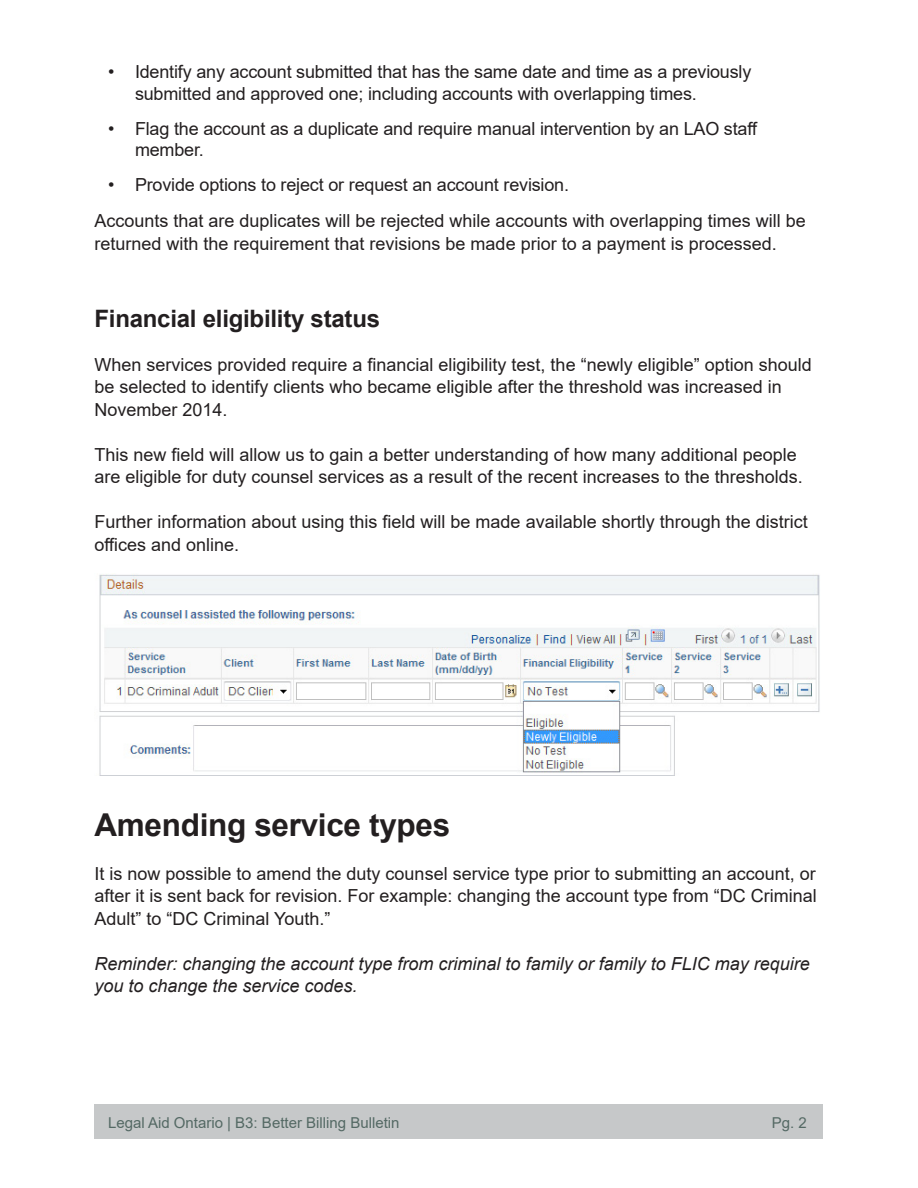
<style>
.page{position:relative;width:918px;height:1188px;background:#fff}
.page>*{position:absolute;margin:0;border:0;box-sizing:border-box;transform-origin:0 0}
.Heading_2{font:700 31.5px "Arial";letter-spacing:-.01em;color:#231f20}
.Heading_3{font:700 24px "Arial";letter-spacing:-.01em;color:#231f20}
.t1{font:18px/22.5px "Arial";color:#231f20}
.t2{font:italic 18px/22.5px "Arial";color:#231f20}
.t3{font:15px "Arial";color:#546964}
</style>
<div class="page">
<div style="left:94px;top:1104px;width:730px;height:34px;background:#c6c8c9"></div>
<img style="left:99px;top:574px;width:721px;height:202px">
<p class="t1" style="left:135px;top:61px;width:618px;line-height:21.6px;text-indent:-27px">• Identify any account submitted that has the same date and time as a previously submitted and approved one; including accounts with overlapping times.</p>
<p class="t1" style="left:135px;top:117px;width:624px;line-height:21.6px;text-indent:-27px">• Flag the account as a duplicate and require manual intervention by an LAO staff member.</p>
<p class="t1" style="left:108px;top:174px;width:463px">• Provide options to reject or request an account revision.</p>
<p class="t1" style="left:94px;top:210px;width:713px">Accounts that are duplicates will be rejected while accounts with overlapping times will be returned with the requirement that revisions be made prior to a payment is processed.</p>
<h3 class="Heading_3" style="left:94px;top:302px;width:287px">Financial eligibility status</h3>
<p class="t1" style="left:94px;top:353px;width:719px">When services provided require a financial eligibility test, the “newly eligible” option should be selected to identify clients who became eligible after the threshold was increased in<br>November 2014.</p>
<p class="t1" style="left:94px;top:443px;width:710px">This new field will allow us to gain a better understanding of how many additional people are eligible for duty counsel services as a result of the recent increases to the thresholds.</p>
<p class="t1" style="left:94px;top:511px;width:715px">Further information about using this field will be made available shortly through the district offices and online.</p>
<h2 class="Heading_2" style="left:94px;top:803px;width:357px">Amending service types</h2>
<p class="t1" style="left:94px;top:862px;width:724px;text-align:justify">It is now possible to amend the duty counsel service type prior to submitting an account, or after it is sent back for revision. For example: changing the account type from “DC Criminal Adult” to “DC Criminal Youth.”</p>
<p class="t2" style="left:94px;top:952px;width:717px">Reminder: changing the account type from criminal to family or family to FLIC may require you to change the service codes.</p>
<p class="t3" style="left:108px;top:1112px;width:293px">Legal Aid Ontario | B3: Better Billing Bulletin</p>
<p class="t3" style="left:772px;top:1112px;width:37px">Pg. 2</p>
</div>
